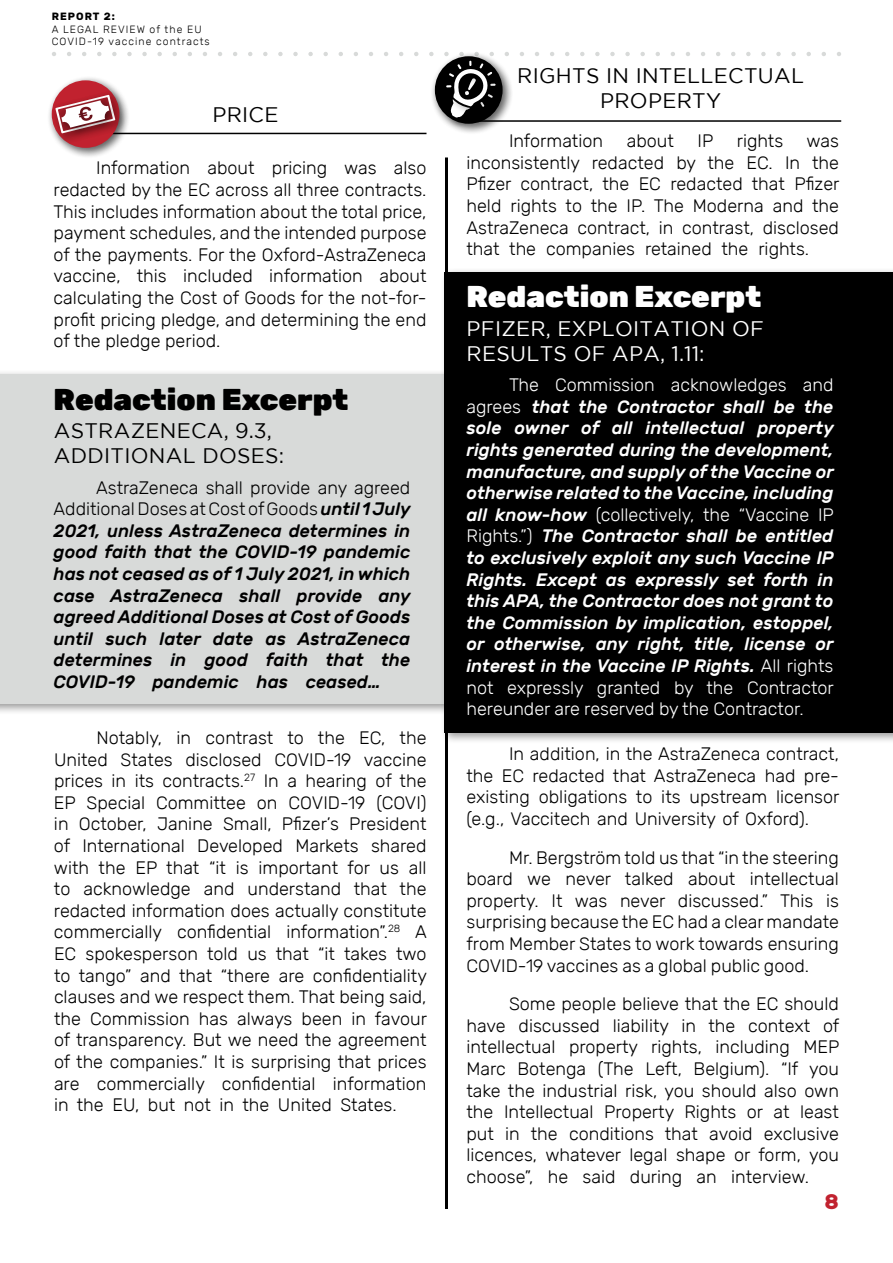
<style>
.page{position:relative;width:893px;height:1263px;background:#fff}
.page>*{position:absolute;margin:0;border:0;box-sizing:border-box;transform-origin:0 0}
.t1{font:900 30px "Rubik";color:#000}
.t2{font:900 30px "Rubik";color:#fff}
.t3{font:21px/25.2px "Gotham";letter-spacing:.015em;color:#000;text-align:center}
.t4{font:21px/25.2px "Gotham";letter-spacing:.015em;color:#fff}
.t5{font:700 21px "Rubik";color:#c1222f}
.t6{font:300 18px/21.6px "Rubik";color:#000;text-align:justify}
.t7{font:italic 500 18px/21.6px "Rubik";color:#fff;text-align:justify}
.t8{font:italic 500 18px/21.6px "Rubik";color:#000;text-align:justify}
.t9{font:300 10.5px/12.6px "Rubik";letter-spacing:.1em;color:#000}
.t10{font:700 10.5px "Rubik";letter-spacing:.1em;color:#000}
.s1{font-weight:300;font-style:normal}
</style>
<div class="page">
<hr style="left:104px;top:133px;width:322px;height:1px;background:#000">
<hr style="left:469px;top:120px;width:372px;height:2px;background:#000">
<div style="left:47px;top:75px;width:84px;height:84px;background:#000;opacity:.4"></div>
<div style="left:51px;top:90px;width:75px;height:54px;background:#000;opacity:.4"></div>
<div style="left:57px;top:96px;width:63px;height:42px;background:#000;opacity:.4"></div>
<div style="left:0;top:369px;width:458px;height:346px;background:#000;opacity:.4"></div>
<div style="left:0;top:374px;width:446px;height:330px;background:#d8dad9"></div>
<div style="left:440px;top:267px;width:453px;height:477px;background:#000;opacity:.4"></div>
<div style="left:445px;top:272px;width:448px;height:461px;background:#000"></div>
<hr style="left:445px;top:157px;width:3px;height:1052px;background:#000">
<svg style="left:54px;top:52px;width:777px;height:81px"></svg>
<p class="t10" style="left:52px;top:10px;width:65px">REPORT 2:</p>
<p class="t9" style="left:52px;top:23px;width:159px">A LEGAL REVIEW of the EU<br>COVID-19 vaccine contracts</p>
<p class="t3" style="left:212px;top:101px;width:68px">PRICE</p>
<p class="t6" style="left:54px;top:157px;width:374px;text-indent:43px">Information about pricing was also redacted by the EC across all three contracts.<br>This includes information about the total price, payment schedules, and the intended purpose of the payments. For the Oxford-AstraZeneca vaccine, this included information about calculating the Cost of Goods for the not-for&shy;profit pricing pledge, and determining the end of the pledge period.</p>
<h1 class="t1" style="left:54px;top:382px;width:296px">Redaction Excerpt</h1>
<p class="t3" style="left:54px;top:418px;width:232px;text-align:left">ASTRAZENECA, 9.3,<br>ADDITIONAL DOSES:</p>
<p class="t8" style="left:54px;top:477px;width:359px;text-indent:43px"><span class="s1">AstraZeneca shall provide any agreed Additional Doses at Cost of Goods</span> until 1 July 2021, unless AstraZeneca determines in good faith that the COVID-19 pandemic has not ceased as of 1 July 2021, in which case AstraZeneca shall provide any agreed Additional Doses at Cost of Goods until such later date as AstraZeneca determines in good faith that the COVID-19 pandemic has ceased…</p>
<p class="t6" style="left:54px;top:727px;width:374px;text-indent:43px">Notably, in contrast to the EC, the United States disclosed COVID-19 vaccine prices in its contracts.<sup>27</sup> In a hearing of the EP Special Committee on COVID-19 (COVI) in October, Janine Small, Pfizer’s President of International Developed Markets shared with the EP that “it is important for us all to acknowledge and understand that the redacted information does actually constitute commercially confidential information”.<sup>28</sup> A EC spokesperson told us that “it takes two to tango” and that “there are confidentiality clauses and we respect them. That being said, the Commission has always been in favour of transparency. But we need the agreement of the companies.” It is surprising that prices are commercially confidential information in the EU, but not in the United States.</p>
<p class="t3" style="left:517px;top:63px;width:288px">RIGHTS IN INTELLECTUAL<br>PROPERTY</p>
<p class="t6" style="left:509px;top:130px;width:96px">Information</p>
<p class="t6" style="left:627px;top:130px;width:49px">about</p>
<p class="t6" style="left:698px;top:130px;width:17px">IP</p>
<p class="t6" style="left:737px;top:130px;width:48px">rights</p>
<p class="t6" style="left:466px;top:130px;width:374px;text-indent:340px">was inconsistently redacted by the EC. In the Pfizer contract, the EC redacted that Pfizer held rights to the IP. The Moderna and the AstraZeneca contract, in contrast, disclosed that the companies retained the rights.</p>
<h1 class="t2" style="left:466px;top:279px;width:296px">Redaction Excerpt</h1>
<p class="t4" style="left:467px;top:315px;width:299px">PFIZER, EXPLOITATION OF<br>RESULTS OF APA, 1.11:</p>
<p class="t7" style="left:466px;top:374px;width:369px;text-indent:43px"><span class="s1">The Commission acknowledges and agrees</span> that the Contractor shall be the sole owner of all intellectual property rights generated during the development, manufacture, and supply of the Vaccine or otherwise related to the Vaccine, including all know-how <span class="s1">(collectively, the “Vaccine IP Rights.”)</span> The Contractor shall be entitled to exclusively exploit any such Vaccine IP Rights. Except as expressly set forth in this APA, the Contractor does not grant to the Commission by implication, estoppel, or otherwise, any right, title, license or interest in the Vaccine IP Rights. <span class="s1">All rights not expressly granted by the Contractor hereunder are reserved by the Contractor.</span></p>
<p class="t6" style="left:466px;top:743px;width:374px;text-indent:43px">In addition, in the AstraZeneca contract, the EC redacted that AstraZeneca had pre&shy;existing obligations to its upstream licensor (e.g., Vaccitech and University of Oxford).</p>
<p class="t6" style="left:466px;top:847px;width:374px;text-indent:43px">Mr. Bergström told us that “in the steering board we never talked about intellectual property. It was never discussed.” This is surprising because the EC had a clear mandate from Member States to work towards ensuring COVID-19 vaccines as a global public good.</p>
<p class="t6" style="left:466px;top:993px;width:374px;text-indent:43px">Some people believe that the EC should have discussed liability in the context of intellectual property rights, including MEP Marc Botenga (The Left, Belgium). “If you take the industrial risk, you should also own the Intellectual Property Rights or at least put in the conditions that avoid exclusive licences, whatever legal shape or form, you choose”, he said during an interview.</p>
<p class="t5" style="left:825px;top:1189px;width:16px">8</p>
</div>
